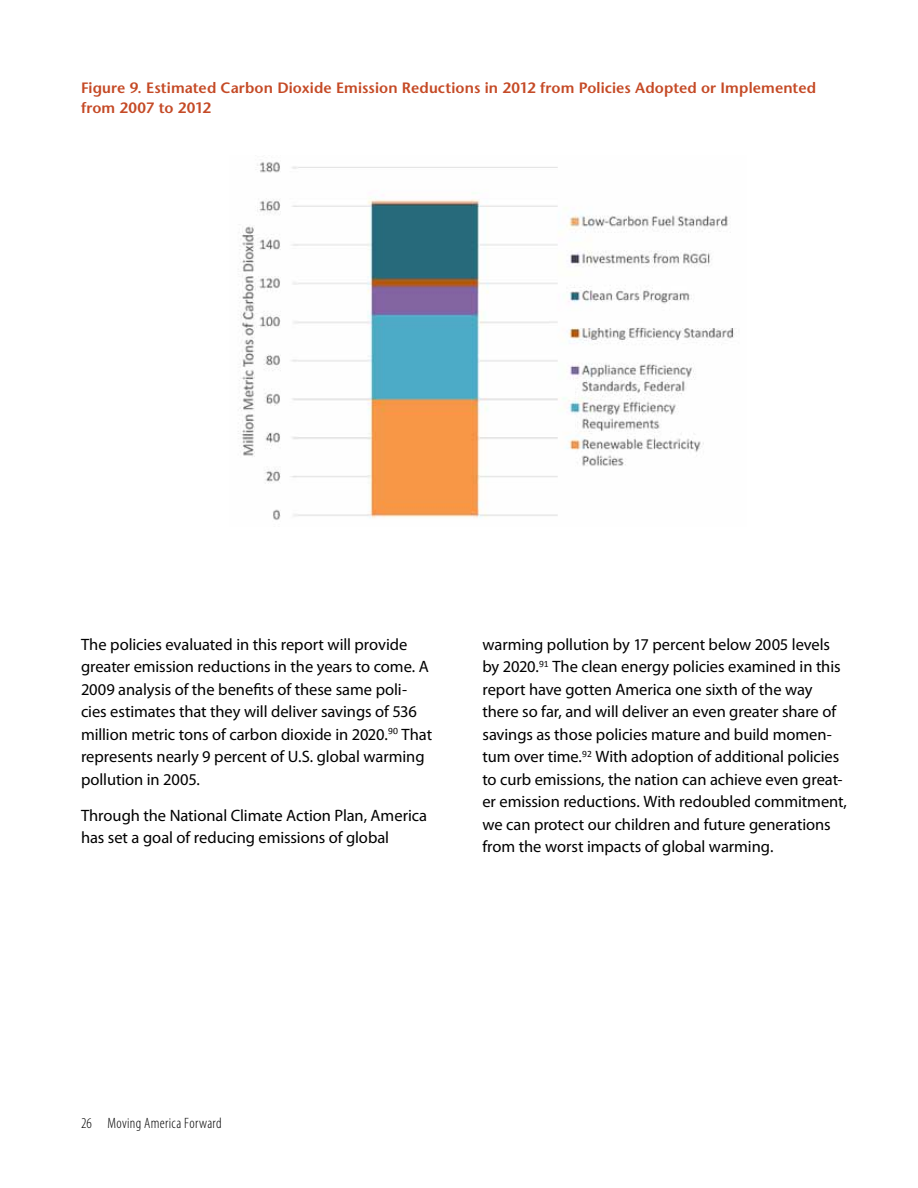
<style>
.page{position:relative;width:918px;height:1188px;background:#fff}
.page>*{position:absolute;margin:0;border:0;box-sizing:border-box;transform-origin:0 0}
.t1{font:16.5px/22.5px "Myriad Pro";letter-spacing:-.005em;color:#000}
.t2{font:600 15px/19.5px "Stone Sans";letter-spacing:.01em;color:#c54a26}
.t3{font:300 condensed 15px "Myriad Pro";letter-spacing:.02em;color:#000}
</style>
<div class="page">
<img style="left:238px;top:162px;width:497px;height:358px">
<p class="t2" style="left:81px;top:78px;width:737px">Figure 9. Estimated Carbon Dioxide Emission Reductions in 2012 from Policies Adopted or Implemented from 2007 to 2012</p>
<p class="t1" style="left:81px;top:633px;width:353px">The policies evaluated in this report will provide greater emission reductions in the years to come. A 2009 analysis of the benefits of these same poli&shy;cies estimates that they will deliver savings of 536 million metric tons of carbon dioxide in 2020.<sup>90</sup> That represents nearly 9 percent of U.S. global warming pollution in 2005.</p>
<p class="t1" style="left:81px;top:804px;width:348px">Through the National Climate Action Plan, America has set a goal of reducing emissions of global</p>
<p class="t1" style="left:482px;top:633px;width:366px">warming pollution by 17 percent below 2005 levels by 2020.<sup>91</sup> The clean energy policies examined in this report have gotten America one sixth of the way there so far, and will deliver an even greater share of savings as those policies mature and build momen&shy;tum over time.<sup>92</sup> With adoption of additional policies to curb emissions, the nation can achieve even great&shy;er emission reductions. With redoubled commitment, we can protect our children and future generations from the worst impacts of global warming.</p>
<p class="t3" style="left:81px;top:1115px;width:142px">26 Moving America Forward</p>
</div>
